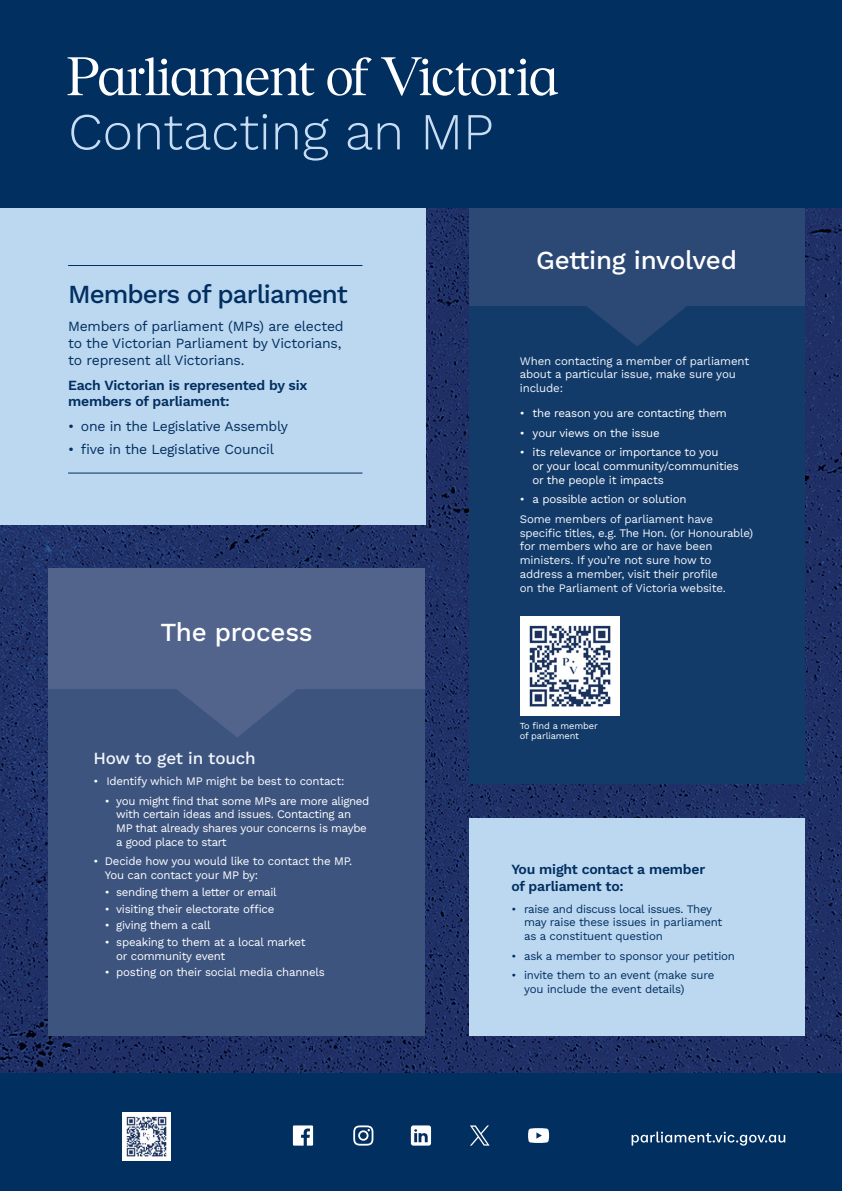
<style>
.page{position:relative;width:842px;height:1191px;background:#fff}
.page>*{position:absolute;margin:0;border:0;box-sizing:border-box;transform-origin:0 0}
.t1{font:300 51.9px "Work Sans";color:#c8ddf3}
.t2{font:500 26px "Work Sans";letter-spacing:-.01em;color:#fff}
.t3{font:500 26px "Work Sans";letter-spacing:-.035em;color:#002f60}
.t4{font:500 17.1px "Work Sans";letter-spacing:-.01em;color:#f1f6fc}
.t5{font:14px/16.8px "Work Sans";letter-spacing:-.015em;color:#002f60}
.t6{font:600 14px/16.8px "Work Sans";letter-spacing:-.015em;color:#002f60}
.t7{font:11.5px/13.8px "Work Sans";letter-spacing:-.02em;color:#fff}
.t8{font:11.5px/13.8px "Work Sans";letter-spacing:-.015em;color:#f1f6fc}
.t9{font:11.5px/13.8px "Work Sans";letter-spacing:-.02em;color:#002f60}
.t10{font:9.2px/9.7px "Work Sans";letter-spacing:-.015em;color:#fff}
</style>
<div class="page">
<img style="left:0;top:208px;width:842px;height:865px">
<div style="left:0;top:1073px;width:842px;height:118px;background:#002f60"></div>
<div style="left:0;top:0;width:842px;height:208px;background:#002f60"></div>
<svg style="left:327px;top:57px;width:45px;height:39px"></svg>
<svg style="left:381px;top:57px;width:177px;height:39px"></svg>
<svg style="left:68px;top:57px;width:246px;height:39px"></svg>
<svg style="left:632px;top:1131px;width:153px;height:14px"></svg>
<img style="left:123px;top:1113px;width:47px;height:47px">
<svg style="left:293px;top:1125px;width:20px;height:20px"></svg>
<svg style="left:353px;top:1125px;width:20px;height:20px"></svg>
<svg style="left:528px;top:1128px;width:21px;height:15px"></svg>
<svg style="left:411px;top:1125px;width:20px;height:20px"></svg>
<svg style="left:470px;top:1125px;width:19px;height:20px"></svg>
<div style="left:0;top:208px;width:425px;height:316px;background:#bcd7f0"></div>
<div style="left:469px;top:818px;width:335px;height:217px;background:#bcd7f0"></div>
<div style="left:469px;top:305px;width:335px;height:479px;background:#133b6a"></div>
<img style="left:520px;top:616px;width:99px;height:99px">
<hr style="left:68px;top:473px;width:294px;height:1px;background:#002f60">
<div style="left:469px;top:208px;width:335px;height:98px;background:#2c4976"></div>
<svg style="left:587px;top:306px;width:99px;height:40px"></svg>
<div style="left:48px;top:689px;width:377px;height:346px;background:#3d547f"></div>
<div style="left:48px;top:568px;width:377px;height:121px;background:#52648c"></div>
<svg style="left:177px;top:689px;width:119px;height:48px"></svg>
<hr style="left:68px;top:265px;width:294px;height:1px;background:#002f60">
<h1 class="t1" style="left:68px;top:92px;width:427px">Contacting an MP</h1>
<h2 class="t3" style="left:68px;top:274px;width:281px">Members of parliament</h2>
<p class="t5" style="left:68px;top:317px;width:277px">Members of parliament (MPs) are elected to the Victorian Parliament by Victorians, to represent all Victorians.</p>
<p class="t6" style="left:68px;top:376px;width:241px">Each Victorian is represented by six members of parliament:</p>
<p class="t5" style="left:68px;top:417px;width:221px">• one in the Legislative Assembly</p>
<p class="t5" style="left:68px;top:440px;width:207px">• five in the Legislative Council</p>
<h2 class="t2" style="left:161px;top:612px;width:154px">The process</h2>
<h3 class="t4" style="left:94px;top:745px;width:164px">How to get in touch</h3>
<p class="t7" style="left:94px;top:774px;width:252px">• Identify which MP might be best to contact:</p>
<p class="t7" style="left:116px;top:793px;width:255px;text-indent:-11px">• you might find that some MPs are more aligned with certain ideas and issues. Contacting an MP that already shares your concerns is maybe a good place to start</p>
<p class="t7" style="left:105px;top:854px;width:249px;text-indent:-11px">• Decide how you would like to contact the MP.<br>You can contact your MP by:</p>
<p class="t7" style="left:105px;top:884px;width:173px">• sending them a letter or email</p>
<p class="t7" style="left:105px;top:901px;width:171px">• visiting their electorate office</p>
<p class="t7" style="left:105px;top:918px;width:107px">• giving them a call</p>
<p class="t7" style="left:116px;top:934px;width:191px;text-indent:-11px">• speaking to them at a local market or community event</p>
<p class="t7" style="left:105px;top:965px;width:222px">• posting on their social media channels</p>
<h2 class="t2" style="left:536px;top:241px;width:202px">Getting involved</h2>
<p class="t8" style="left:520px;top:353px;width:231px">When contacting a member of parliament about a particular issue, make sure you include:</p>
<p class="t7" style="left:520px;top:406px;width:208px">• the reason you are contacting them</p>
<p class="t7" style="left:520px;top:425px;width:141px">• your views on the issue</p>
<p class="t7" style="left:533px;top:445px;width:208px;text-indent:-13px">• its relevance or importance to you<br>or your local community/communities or the people it impacts</p>
<p class="t7" style="left:520px;top:492px;width:168px">• a possible action or solution</p>
<p class="t8" style="left:520px;top:511px;width:235px">Some members of parliament have specific titles, e.g. The Hon. (or Honourable) for members who are or have been ministers. If you’re not sure how to address a member, visit their profile<br>on the Parliament of Victoria website.</p>
<p class="t10" style="left:520px;top:720px;width:79px">To find a member of parliament</p>
<p class="t6" style="left:511px;top:860px;width:195px">You might contact a member of parliament to:</p>
<p class="t9" style="left:524px;top:901px;width:200px;text-indent:-13px">• raise and discuss local issues. They may raise these issues in parliament as a constituent question</p>
<p class="t9" style="left:511px;top:948px;width:225px">• ask a member to sponsor your petition</p>
<p class="t9" style="left:524px;top:967px;width:192px;text-indent:-13px">• invite them to an event (make sure you include the event details)</p>
</div>
